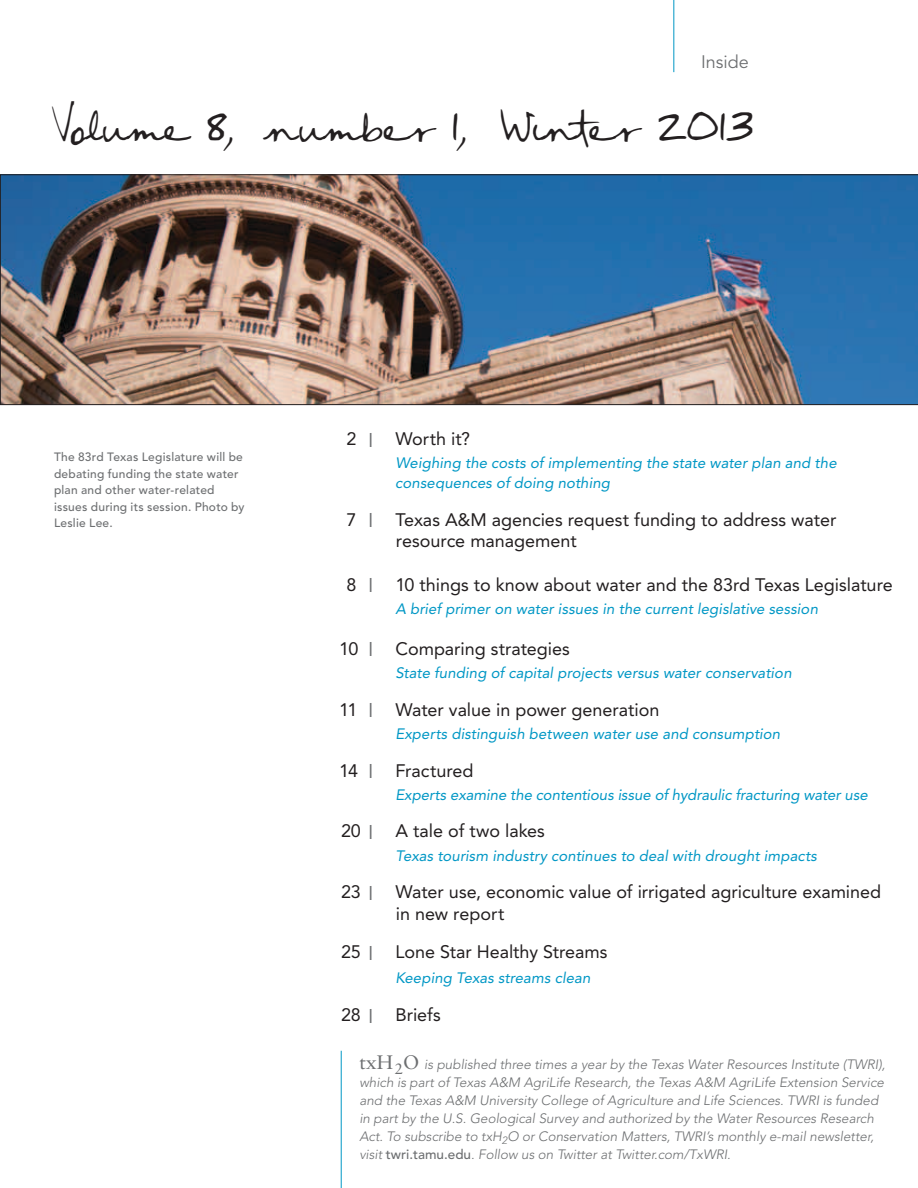
<style>
.page{position:relative;width:918px;height:1188px;background:#fff}
.page>*{position:absolute;margin:0;border:0;box-sizing:border-box;transform-origin:0 0}
.t1{font:36px "FG Rebecca Script";letter-spacing:.01em;color:#231f20}
.t2{font:18px/21.6px "Avenir";color:#231f20}
.t3{font:18px "Avenir";color:#6d6f71}
.t4{font:italic 15px/19.5px "Avenir";letter-spacing:.005em;color:#0097c5}
.t5{font:italic 300 13.5px/18px "Avenir";color:#6d6f71}
.t6{font:500 12px/16.5px "Avenir";letter-spacing:.02em;color:#6d6f71}
.s1{font-size:19.8px;color:#6d6f71}
.s2{font-family:"Sabon LT Std";font-weight:400;font-style:normal;font-size:19.5px}
.s3{font-family:"Sabon LT Std";font-weight:400;font-style:normal;font-size:15px}
.s4{font-weight:500;font-style:normal}
</style>
<div class="page">
<hr style="left:673px;top:0;width:1px;height:72px;background:#0097c5">
<hr style="left:341px;top:1051px;width:1px;height:137px;background:#0097c5">
<img style="left:0;top:174px;width:918px;height:231px">
<h2 class="t3" style="left:701px;top:52px;width:49px">Inside</h2>
<h1 class="t1" style="left:54px;top:107px;width:701px">Volume 8, number 1, Winter 2013</h1>
<p class="t6" style="left:54px;top:449px;width:192px">The 83rd Texas Legislature will be debating funding the state water plan and other water-related issues during its session. Photo by<br>Leslie Lee.</p>
<h2 class="t2" style="left:346px;top:428px;width:125px">2 <span class="s1">I</span> Worth it?</h2>
<p class="t4" style="left:395px;top:454px;width:443px">Weighing the costs of implementing the state water plan and the consequences of doing nothing</p>
<h2 class="t2" style="left:396px;top:509px;width:442px;text-indent:-50px">7 <span class="s1">I</span> Texas A&amp;M agencies request funding to address water resource management</h2>
<h2 class="t2" style="left:346px;top:574px;width:548px">8 <span class="s1">I</span> 10 things to know about water and the 83rd Texas Legislature</h2>
<p class="t4" style="left:395px;top:599px;width:424px">A brief primer on water issues in the current legislative session</p>
<h2 class="t2" style="left:339px;top:638px;width:232px">10 <span class="s1">I</span> Comparing strategies</h2>
<p class="t4" style="left:395px;top:663px;width:398px">State funding of capital projects versus water conservation</p>
<h2 class="t2" style="left:339px;top:699px;width:322px">11 <span class="s1">I</span> Water value in power generation</h2>
<p class="t4" style="left:395px;top:724px;width:386px">Experts distinguish between water use and consumption</p>
<h2 class="t2" style="left:339px;top:760px;width:136px">14 <span class="s1">I</span> Fractured</h2>
<p class="t4" style="left:395px;top:785px;width:474px">Experts examine the contentious issue of hydraulic fracturing water use</p>
<h2 class="t2" style="left:341px;top:820px;width:205px">20 <span class="s1">I</span> A tale of two lakes</h2>
<p class="t4" style="left:395px;top:846px;width:423px">Texas tourism industry continues to deal with drought impacts</p>
<h2 class="t2" style="left:396px;top:881px;width:487px;text-indent:-55px">23 <span class="s1">I</span> Water use, economic value of irrigated agriculture examined in new report</h2>
<h2 class="t2" style="left:341px;top:941px;width:268px">25 <span class="s1">I</span> Lone Star Healthy Streams</h2>
<p class="t4" style="left:395px;top:968px;width:196px">Keeping Texas streams clean</p>
<h2 class="t2" style="left:341px;top:1004px;width:101px">28 <span class="s1">I</span> Briefs</h2>
<p class="t5" style="left:359px;top:1055px;width:528px"><span class="s2">txH</span><span class="s3">2</span><span class="s2">O</span> is published three times a year by the Texas Water Resources Institute (TWRI), which is part of Texas A&amp;M AgriLife Research, the Texas A&amp;M AgriLife Extension Service and the Texas A&amp;M University College of Agriculture and Life Sciences. TWRI is funded in part by the U.S. Geological Survey and authorized by the Water Resources Research Act. To subscribe to txH<sub>2</sub>O or Conservation Matters, TWRI’s monthly e-mail newsletter, visit <span class="s4">twri.tamu.edu</span>. Follow us on Twitter at Twitter.com/TxWRI.</p>
</div>
